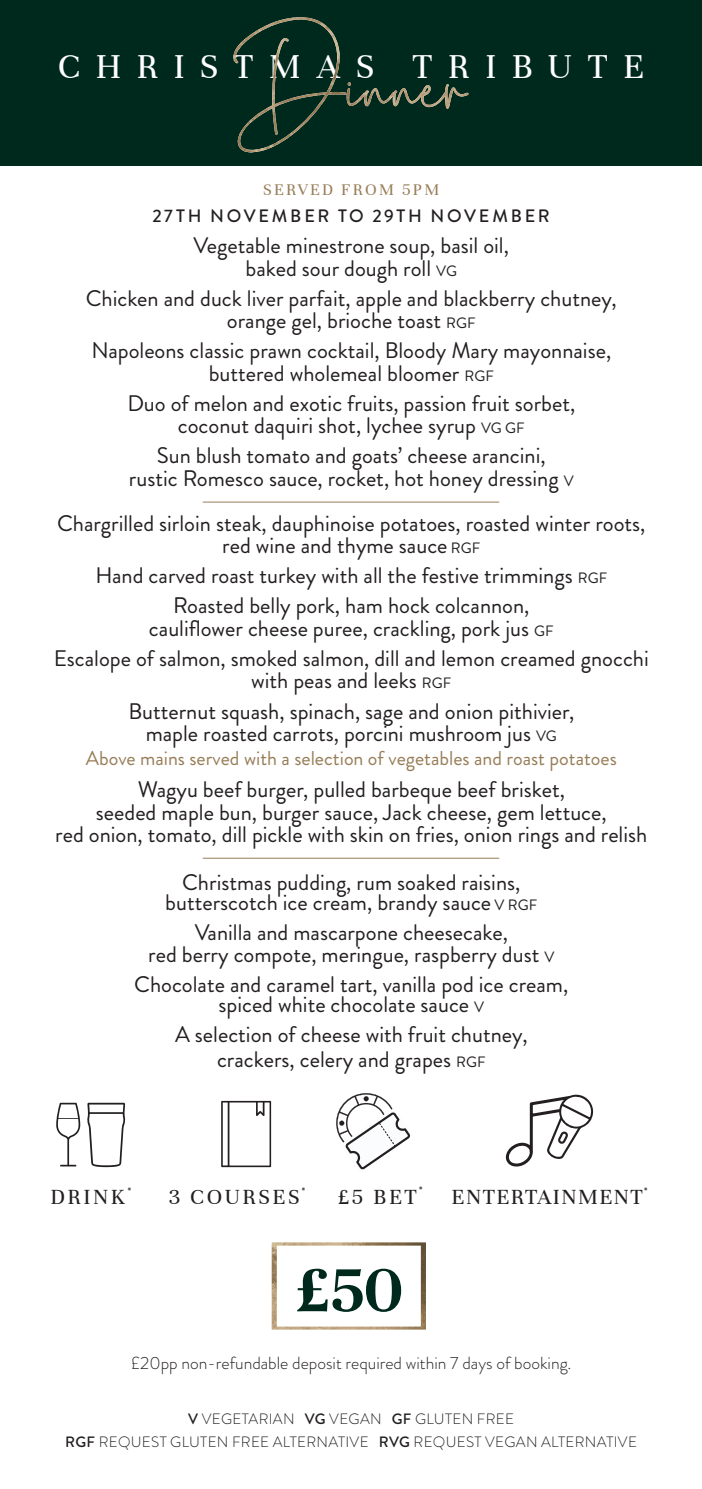
<style>
.page{position:relative;width:702px;height:1489px;background:#fff}
.page>*{position:absolute;margin:0;border:0;box-sizing:border-box;transform-origin:0 0}
.t1{font:700 70px "Unna";color:#00291e}
.t2{font:37.5px "Unna";letter-spacing:.41em;color:#fff}
.t3{font:23.25px "Unna";letter-spacing:.06em;color:#231f20}
.t4{font:23.25px "Unna";letter-spacing:.085em;color:#231f20}
.t5{font:23.25px "Unna";letter-spacing:.11em;color:#231f20}
.t6{font:22.5px/22.5px "Brandon Grotesque";color:#231f20;text-align:center}
.t7{font:20px "Brandon Grotesque";color:#977d57}
.t8{font:500 18px "Brandon Grotesque";letter-spacing:.155em;color:#231f20}
.t9{font:300 17.5px "Brandon Grotesque";color:#231f20}
.t10{font:17.5px "Unna";letter-spacing:.13em;color:#977d57}
.t11{font:300 15px/22.5px "Brandon Grotesque";letter-spacing:.02em;color:#231f20;text-align:center}
.t12{font:700 10px "Unna";color:#231f20}
.s1{font-size:15px}
.s2{font-weight:500}
</style>
<div class="page">
<div style="left:0;top:0;width:702px;height:165px;background:#00291e"></div>
<hr style="left:203px;top:501px;width:296px;height:1px;background:#977d57">
<hr style="left:203px;top:857px;width:296px;height:1px;background:#977d57">
<img style="left:233px;top:20px;width:235px;height:132px">
<img style="left:272px;top:1242px;width:154px;height:87px">
<svg style="left:221px;top:1100px;width:50px;height:67px"></svg>
<svg style="left:336px;top:1093px;width:74px;height:77px"></svg>
<svg style="left:56px;top:1102px;width:24px;height:64px"></svg>
<svg style="left:87px;top:1102px;width:38px;height:65px"></svg>
<svg style="left:505px;top:1094px;width:89px;height:72px"></svg>
<h2 class="t2" style="left:58px;top:51px;width:587px">CHRISTMAS TRIBUTE</h2>
<p class="t10" style="left:263px;top:182px;width:177px">SERVED FROM 5PM</p>
<p class="t8" style="left:152px;top:205px;width:399px">27TH NOVEMBER TO 29TH NOVEMBER</p>
<p class="t6" style="left:194px;top:237px;width:317px">Vegetable minestrone soup, basil oil, baked sour dough roll <span class="s1">VG</span></p>
<p class="t6" style="left:86px;top:290px;width:532px">Chicken and duck liver parfait, apple and blackberry chutney, orange gel, brioche toast <span class="s1">RGF</span></p>
<p class="t6" style="left:91px;top:342px;width:521px">Napoleons classic prawn cocktail, Bloody Mary mayonnaise, buttered wholemeal bloomer <span class="s1">RGF</span></p>
<p class="t6" style="left:127px;top:395px;width:449px">Duo of melon and exotic fruits, passion fruit sorbet, coconut daquiri shot, lychee syrup <span class="s1">VG GF</span></p>
<p class="t6" style="left:129px;top:447px;width:446px">Sun blush tomato and goats’ cheese arancini,<br>rustic Romesco sauce, rocket, hot honey dressing <span class="s1">V</span></p>
<p class="t6" style="left:57px;top:515px;width:590px">Chargrilled sirloin steak, dauphinoise potatoes, roasted winter roots, red wine and thyme sauce <span class="s1">RGF</span></p>
<p class="t6" style="left:95px;top:564px;width:513px;line-height:30px">Hand carved roast turkey with all the festive trimmings <span class="s1">RGF<br></span>Roasted belly pork, ham hock colcannon,</p>
<p class="t6" style="left:54px;top:616px;width:596px;line-height:30px">cauliflower cheese puree, crackling, pork jus <span class="s1">GF<br></span>Escalope of salmon, smoked salmon, dill and lemon creamed gnocchi</p>
<p class="t6" style="left:128px;top:669px;width:447px;line-height:30px">with peas and leeks <span class="s1">RGF<br></span>Butternut squash, spinach, sage and onion pithivier,</p>
<p class="t6" style="left:146px;top:725px;width:412px">maple roasted carrots, porcini mushroom jus <span class="s1">VG</span></p>
<p class="t7" style="left:86px;top:750px;width:532px">Above mains served with a selection of vegetables and roast potatoes</p>
<p class="t6" style="left:55px;top:781px;width:593px">Wagyu beef burger, pulled barbeque beef brisket,<br>seeded maple bun, burger sauce, Jack cheese, gem lettuce,<br>red onion, tomato, dill pickle with skin on fries, onion rings and relish</p>
<p class="t6" style="left:165px;top:875px;width:373px;line-height:20px">Christmas pudding, rum soaked raisins, butterscotch ice cream, brandy sauce <span class="s1">V RGF</span></p>
<p class="t6" style="left:148px;top:924px;width:407px">Vanilla and mascarpone cheesecake,<br>red berry compote, meringue, raspberry dust <span class="s1">V</span></p>
<p class="t6" style="left:134px;top:977px;width:435px;line-height:20px">Chocolate and caramel tart, vanilla pod ice cream, spiced white chocolate sauce <span class="s1">V</span></p>
<p class="t6" style="left:175px;top:1025px;width:354px;line-height:25px">A selection of cheese with fruit chutney, crackers, celery and grapes <span class="s1">RGF</span></p>
<p class="t12" style="left:128px;top:1186px;width:5px">*</p>
<p class="t4" style="left:50px;top:1186px;width:76px">DRINK</p>
<p class="t12" style="left:302px;top:1186px;width:5px">*</p>
<p class="t5" style="left:169px;top:1186px;width:132px">3 COURSES</p>
<p class="t12" style="left:419px;top:1186px;width:5px">*</p>
<p class="t4" style="left:338px;top:1186px;width:81px">£5 BET</p>
<p class="t12" style="left:644px;top:1186px;width:5px">*</p>
<p class="t3" style="left:451px;top:1186px;width:193px">ENTERTAINMENT</p>
<h1 class="t1" style="left:295px;top:1259px;width:109px">£50</h1>
<p class="t9" style="left:131px;top:1356px;width:442px">£20pp non-refundable deposit required within 7 days of booking.</p>
<p class="t11" style="left:65px;top:1409px;width:573px"><span class="s2">V</span> VEGETARIAN <span class="s2">VG</span> VEGAN <span class="s2">GF</span> GLUTEN FREE<br><span class="s2">RGF</span> REQUEST GLUTEN FREE ALTERNATIVE <span class="s2">RVG</span> REQUEST VEGAN ALTERNATIVE</p>
</div>
